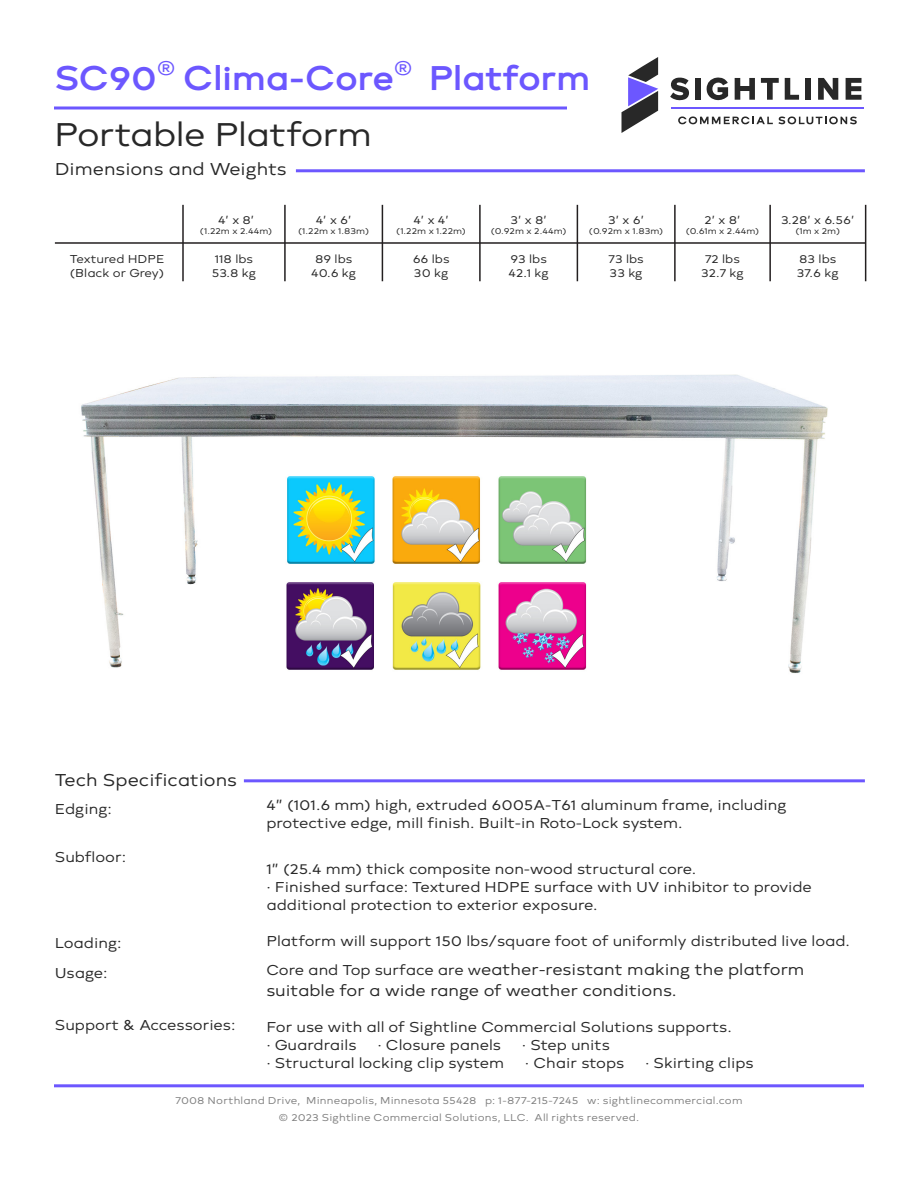
<style>
.page{position:relative;width:918px;height:1188px;background:#fff}
.page>*{position:absolute;margin:0;border:0;box-sizing:border-box;transform-origin:0 0}
.t1{font:700 36px "Brooklyn";letter-spacing:-.04em;color:#6c57ff}
.t2{font:34.5px "Brooklyn";letter-spacing:-.015em;color:#282828}
.t3{font:18px "Brooklyn";color:#282828}
.t4{font:16.5px/21px "Brooklyn";color:#282828}
.t5{font:15px/18px "Brooklyn";color:#282828}
.t6{font:12px/14.4px "Brooklyn";color:#282828}
.t7{font:10.5px/16.6px "Brooklyn";letter-spacing:.015em;color:#7f7f7f;text-align:center}
.t8{font:9px "Brooklyn";color:#282828}
.s1{font-size:15px}
</style>
<div class="page">
<hr style="left:54px;top:106px;width:513px;height:3px;background:#6c57ff">
<hr style="left:54px;top:1084px;width:810px;height:3px;background:#6c57ff">
<svg style="left:622px;top:57px;width:36px;height:76px"></svg>
<svg style="left:818px;top:78px;width:20px;height:22px"></svg>
<hr style="left:672px;top:107px;width:192px;height:2px;background:#6c57ff">
<svg style="left:707px;top:77px;width:21px;height:23px"></svg>
<svg style="left:735px;top:78px;width:20px;height:22px"></svg>
<svg style="left:846px;top:78px;width:16px;height:22px"></svg>
<svg style="left:670px;top:77px;width:19px;height:24px"></svg>
<svg style="left:761px;top:78px;width:18px;height:22px"></svg>
<svg style="left:785px;top:78px;width:14px;height:22px"></svg>
<div style="left:695px;top:78px;width:6px;height:22px;background:#282828"></div>
<div style="left:805px;top:78px;width:6px;height:22px;background:#282828"></div>
<svg style="left:678px;top:116px;width:179px;height:9px"></svg>
<hr style="left:244px;top:779px;width:621px;height:3px;background:#6c57ff">
<hr style="left:182px;top:205px;width:2px;height:76px;background:#231f20">
<hr style="left:55px;top:242px;width:810px;height:2px;background:#231f20">
<hr style="left:284px;top:205px;width:2px;height:76px;background:#231f20">
<hr style="left:382px;top:205px;width:1px;height:76px;background:#231f20">
<hr style="left:479px;top:205px;width:2px;height:76px;background:#231f20">
<hr style="left:577px;top:205px;width:1px;height:76px;background:#231f20">
<hr style="left:674px;top:205px;width:2px;height:76px;background:#231f20">
<hr style="left:769px;top:205px;width:2px;height:76px;background:#231f20">
<hr style="left:865px;top:205px;width:1px;height:76px;background:#231f20">
<hr style="left:296px;top:169px;width:569px;height:3px;background:#6c57ff">
<img style="left:81px;top:374px;width:747px;height:299px">
<img style="left:278px;top:468px;width:318px;height:205px">
<h1 class="t1" style="left:54px;top:60px;width:538px">SC90<sup>®</sup> Clima-Core<sup>®</sup> Platform</h1>
<h2 class="t2" style="left:54px;top:118px;width:320px">Portable Platform</h2>
<p class="t3" style="left:55px;top:160px;width:233px">Dimensions and Weights</p>
<p class="t6" style="left:218px;top:213px;width:38px">4’ x 8’</p>
<p class="t8" style="left:200px;top:227px;width:74px">(1.22m x 2.44m)</p>
<p class="t6" style="left:316px;top:213px;width:37px">4’ x 6’</p>
<p class="t8" style="left:298px;top:227px;width:72px">(1.22m x 1.83m)</p>
<p class="t6" style="left:413px;top:213px;width:37px">4’ x 4’</p>
<p class="t8" style="left:396px;top:227px;width:71px">(1.22m x 1.22m)</p>
<p class="t6" style="left:510px;top:213px;width:38px">3’ x 8’</p>
<p class="t8" style="left:491px;top:227px;width:77px">(0.92m x 2.44m)</p>
<p class="t6" style="left:608px;top:213px;width:37px">3’ x 6’</p>
<p class="t8" style="left:589px;top:227px;width:76px">(0.92m x 1.83m)</p>
<p class="t6" style="left:704px;top:213px;width:38px">2’ x 8’</p>
<p class="t8" style="left:686px;top:227px;width:75px">(0.61m x 2.44m)</p>
<p class="t6" style="left:781px;top:213px;width:75px">3.28’ x 6.56’</p>
<p class="t8" style="left:795px;top:227px;width:46px">(1m x 2m)</p>
<p class="t6" style="left:70px;top:252px;width:96px">Textured HDPE (Black or Grey)</p>
<p class="t6" style="left:215px;top:252px;width:40px">118 lbs</p>
<p class="t6" style="left:212px;top:266px;width:46px">53.8 kg</p>
<p class="t6" style="left:315px;top:252px;width:39px">89 lbs</p>
<p class="t6" style="left:311px;top:266px;width:46px">40.6 kg</p>
<p class="t6" style="left:413px;top:252px;width:38px">66 lbs</p>
<p class="t6" style="left:414px;top:266px;width:36px">30 kg</p>
<p class="t6" style="left:510px;top:252px;width:38px">93 lbs</p>
<p class="t6" style="left:508px;top:266px;width:42px">42.1 kg</p>
<p class="t6" style="left:608px;top:252px;width:37px">73 lbs</p>
<p class="t6" style="left:610px;top:266px;width:34px">33 kg</p>
<p class="t6" style="left:705px;top:252px;width:36px">72 lbs</p>
<p class="t6" style="left:701px;top:266px;width:44px">32.7 kg</p>
<p class="t6" style="left:799px;top:252px;width:39px">83 lbs</p>
<p class="t6" style="left:797px;top:266px;width:43px">37.6 kg</p>
<p class="t3" style="left:55px;top:771px;width:184px">Tech Specifications</p>
<p class="t5" style="left:55px;top:801px;width:59px">Edging:</p>
<p class="t5" style="left:55px;top:849px;width:73px">Subfloor:</p>
<p class="t5" style="left:55px;top:934px;width:68px">Loading:</p>
<p class="t5" style="left:55px;top:964px;width:54px">Usage:</p>
<p class="t5" style="left:55px;top:1017px;width:182px">Support &amp; Accessories:</p>
<p class="t5" style="left:266px;top:796px;width:522px">4” (101.6 mm) high, extruded 6005A-T61 aluminum frame, including protective edge, mill finish. Built-in Roto-Lock system.</p>
<p class="t5" style="left:266px;top:861px;width:432px">1” (25.4 mm) thick composite non-wood structural core.</p>
<p class="t5" style="left:266px;top:879px;width:547px">· Finished surface: Textured HDPE surface with UV inhibitor to provide additional protection to exterior exposure.</p>
<p class="t5" style="left:266px;top:933px;width:585px">Platform will support 150 lbs/square foot of uniformly distributed live load.</p>
<p class="t4" style="left:266px;top:959px;width:540px"><span class="s1">Core and Top surface are w</span>eather-resistant making the platform suitable for a wide range of weather conditions.</p>
<p class="t5" style="left:266px;top:1018px;width:467px">For use with all of Sightline Commercial Solutions supports.</p>
<p class="t5" style="left:266px;top:1036px;width:92px">· Guardrails</p>
<p class="t5" style="left:377px;top:1036px;width:125px">· Closure panels</p>
<p class="t5" style="left:522px;top:1036px;width:90px">· Step units</p>
<p class="t5" style="left:266px;top:1054px;width:239px">· Structural locking clip system</p>
<p class="t5" style="left:525px;top:1054px;width:101px">· Chair stops</p>
<p class="t5" style="left:645px;top:1054px;width:110px">· Skirting clips</p>
<p class="t7" style="left:175px;top:1093px;width:569px">7008 Northland Drive, Minneapolis, Minnesota 55428 p: 1-877-215-7245 w: sightlinecommercial.com © 2023 Sightline Commercial Solutions, LLC. All rights reserved.</p>
</div>
